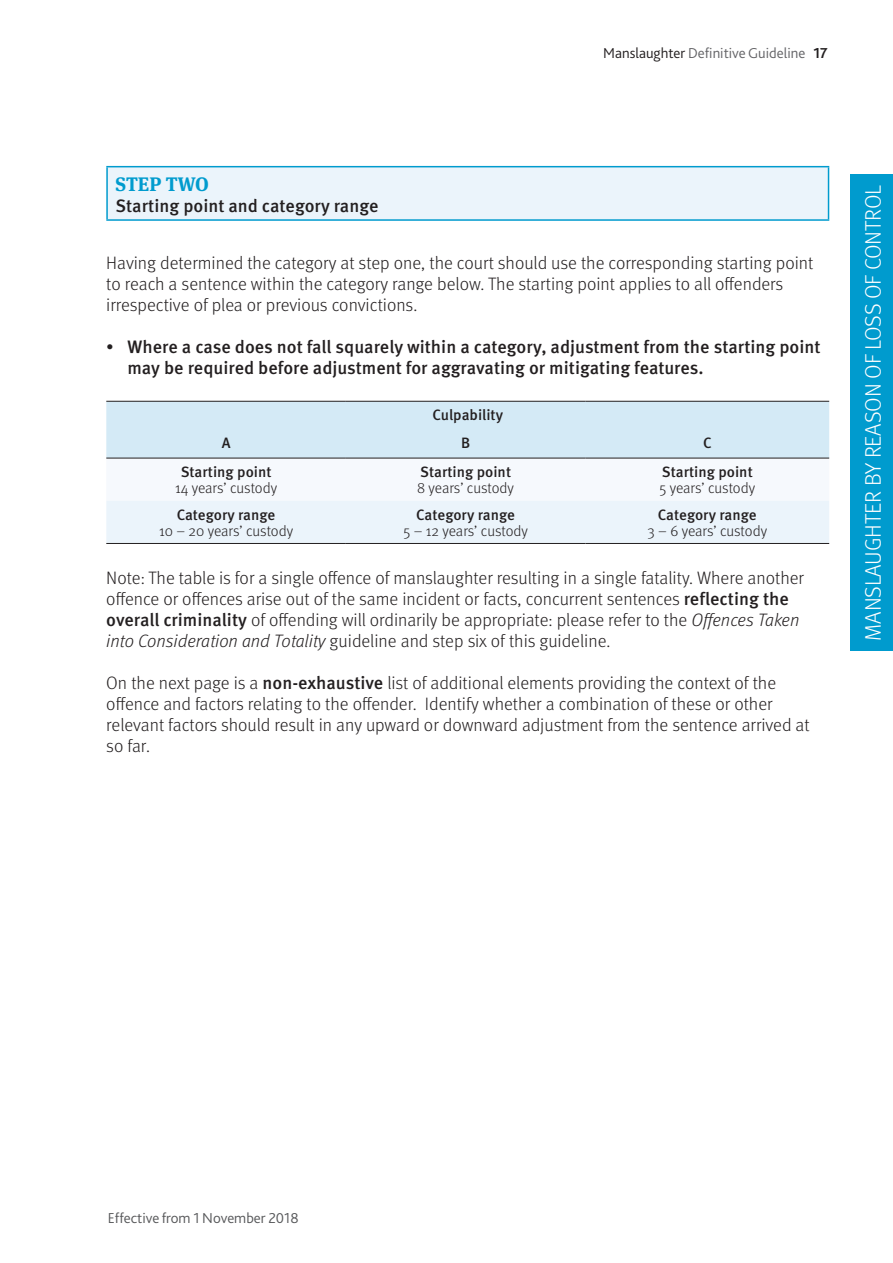
<style>
.page{position:relative;width:893px;height:1263px;background:#fff}
.page>*{position:absolute;margin:0;border:0;box-sizing:border-box;transform-origin:0 0}
.t1{font:300 22.5px "Meta OT";letter-spacing:-.005em;color:#fff}
.A_head{font:700 19.5px "Meta Serif OT";color:#009bce}
.body_text{font:300 18px/21px "Meta OT";color:#231f20}
.body_text-2{font:500 18px/21px "Meta OT";color:#231f20}
.table_text{font:300 15px "Meta OT";letter-spacing:-.005em;color:#231f20}
.table_text-2{font:500 15px "Meta OT";color:#231f20}
.t2{font:300 15px "Bliss 2";color:#636366}
.t3{font:300 15px "Bliss 2";color:#57585a}
.table_text_bold{font:500 15px "Meta OT";letter-spacing:-.005em;color:#231f20}
.s1{color:#231f20}
.s2{font-weight:700;color:#231f20}
.s3{font-weight:300}
.s4{font-weight:500}
.s5{font-style:italic}
</style>
<div class="page">
<div style="left:850px;top:174px;width:43px;height:477px;background:#009bce"></div>
<div style="left:107px;top:167px;width:721px;height:53px;background:#ebf4fb"></div>
<hr style="left:106px;top:167px;width:2px;height:52px;background:#009bce">
<hr style="left:106px;top:166px;width:723px;height:1px;background:#009bce">
<hr style="left:828px;top:167px;width:1px;height:52px;background:#009bce">
<hr style="left:106px;top:219px;width:723px;height:2px;background:#009bce">
<svg style="left:106px;top:402px;width:723px;height:141px"></svg>
<hr style="left:106px;top:401px;width:240px;height:1px;background:#231f20">
<hr style="left:346px;top:401px;width:239px;height:1px;background:#231f20">
<hr style="left:585px;top:401px;width:244px;height:1px;background:#231f20">
<hr style="left:106px;top:458px;width:240px;height:1px;background:#231f20">
<hr style="left:346px;top:458px;width:239px;height:1px;background:#231f20">
<hr style="left:585px;top:458px;width:244px;height:1px;background:#231f20">
<hr style="left:106px;top:543px;width:240px;height:1px;background:#231f20">
<hr style="left:346px;top:543px;width:239px;height:1px;background:#231f20">
<hr style="left:585px;top:543px;width:244px;height:1px;background:#231f20">
<p class="t2" style="left:603px;top:43px;width:226px"><span class="s1">Manslaughter</span> Definitive Guideline <span class="s2">17</span></p>
<p class="A_head" style="left:116px;top:172px;width:95px">STEP TWO</p>
<p class="body_text-2" style="left:116px;top:195px;width:264px">Starting point and category range</p>
<p class="body_text" style="left:106px;top:253px;width:709px">Having determined the category at step one, the court should use the corresponding starting point to reach a sentence within the category range below. The starting point applies to all offenders irrespective of plea or previous convictions.</p>
<p class="body_text-2" style="left:128px;top:337px;width:695px;text-indent:-21px"><span class="s3">•</span> Where a case does not fall squarely within a category, adjustment from the starting point may be required before adjustment for aggravating or mitigating features.</p>
<p class="table_text_bold" style="left:432px;top:406px;width:72px">Culpability</p>
<p class="table_text-2" style="left:222px;top:434px;width:10px">A</p>
<p class="table_text-2" style="left:461px;top:434px;width:11px">B</p>
<p class="table_text-2" style="left:703px;top:434px;width:10px">C</p>
<p class="table_text-2" style="left:181px;top:463px;width:92px">Starting point</p>
<p class="table_text" style="left:175px;top:479px;width:104px">14 years’ custody</p>
<p class="table_text-2" style="left:420px;top:463px;width:92px">Starting point</p>
<p class="table_text" style="left:417px;top:479px;width:98px">8 years’ custody</p>
<p class="table_text-2" style="left:662px;top:463px;width:92px">Starting point</p>
<p class="table_text" style="left:659px;top:479px;width:97px">5 years’ custody</p>
<p class="table_text-2" style="left:658px;top:506px;width:100px">Category range</p>
<p class="table_text" style="left:647px;top:522px;width:121px">3 – 6 years’ custody</p>
<p class="body_text" style="left:106px;top:568px;width:699px">Note: The table is for a single offence of manslaughter resulting in a single fatality. Where another offence or offences arise out of the same incident or facts, concurrent sentences <span class="s4">reflecting the overall criminality</span> of offending will ordinarily be appropriate: please refer to the <span class="s5">Offences Taken into Consideration and Totality</span> guideline and step six of this guideline.</p>
<p class="body_text" style="left:106px;top:673px;width:705px">On the next page is a <span class="s4">non-exhaustive</span> list of additional elements providing the context of the offence and factors relating to the offender. Identify whether a combination of these or other relevant factors should result in any upward or downward adjustment from the sentence arrived at so far.</p>
<p class="table_text-2" style="left:177px;top:506px;width:100px">Category range</p>
<p class="table_text" style="left:159px;top:522px;width:136px">10 – 20 years’ custody</p>
<p class="table_text-2" style="left:416px;top:506px;width:100px">Category range</p>
<p class="table_text" style="left:403px;top:522px;width:126px">5 – 12 years’ custody</p>
<p class="t1" style="left:860px;top:641px;width:457px;rotate:-90deg">MANSLAUGHTER BY REASON OF LOSS OF CONTROL</p>
<p class="t3" style="left:108px;top:1208px;width:192px">Effective from 1 November 2018</p>
</div>
